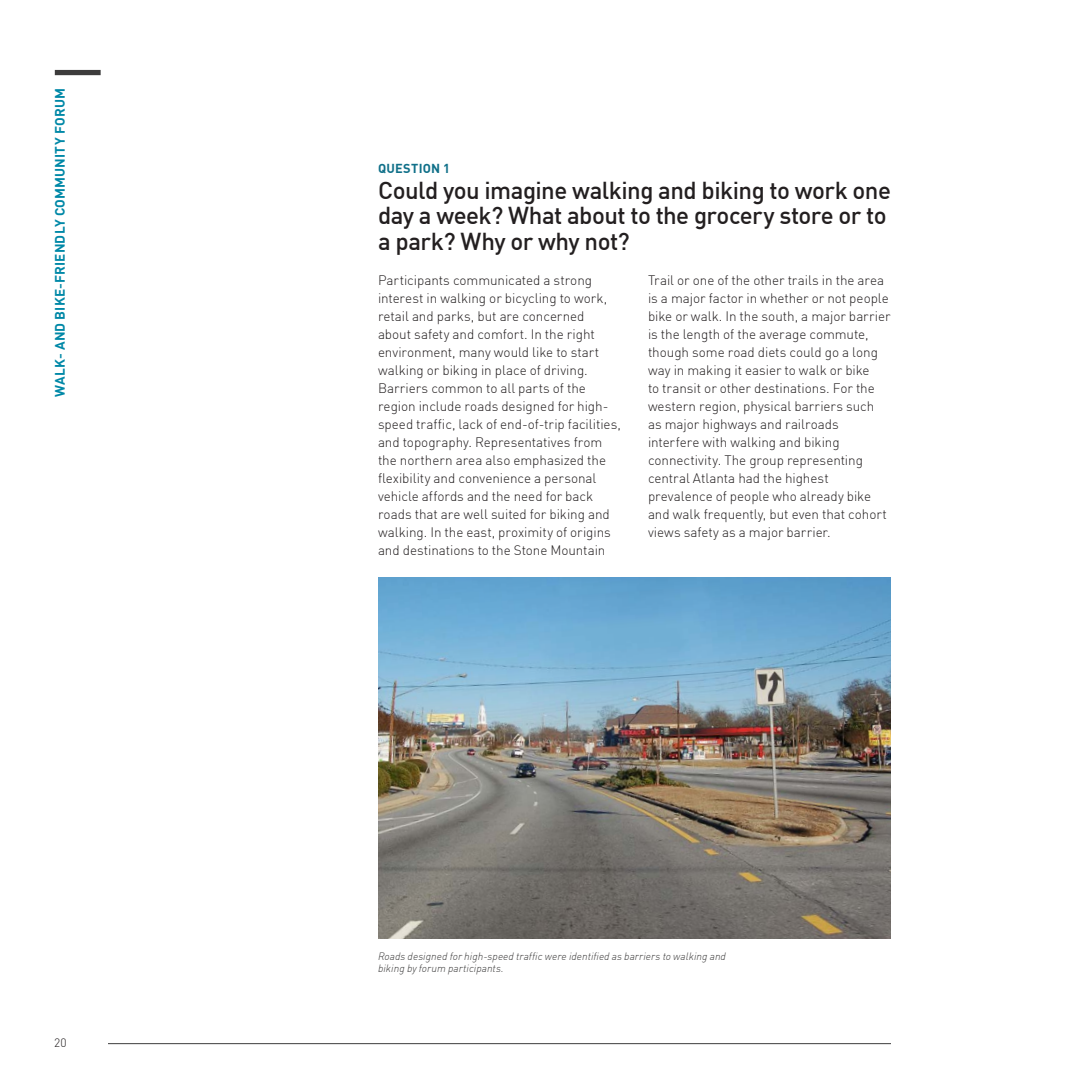
<style>
.page{position:relative;width:1080px;height:1080px;background:#fff}
.page>*{position:absolute;margin:0;border:0;box-sizing:border-box;transform-origin:0 0}
.Question{font:500 24px/25.5px "DIN Offc Pro";letter-spacing:-.025em;color:#231f20}
.Body{font:300 13.5px/18px "DIN Offc Pro";letter-spacing:-.005em;color:#231f20}
.vertical_text_caps{font:700 13.5px "DIN Offc Pro";letter-spacing:.01em;color:#0088a7}
.Question_No{font:700 12.75px "DIN Offc Pro";letter-spacing:.015em;color:#107089}
.t1{font:300 12px "DIN Offc Pro";color:#231f20}
.t2{font:italic 300 10.5px/12px "DIN Offc Pro";letter-spacing:.005em;color:#3d3c3c}
</style>
<div class="page">
<hr style="left:108px;top:1043px;width:783px;height:1px;background:#3d3c3c">
<div style="left:55px;top:70px;width:46px;height:5px;background:#3d3c3c"></div>
<img style="left:378px;top:577px;width:513px;height:361px">
<p class="vertical_text_caps" style="left:49px;top:397px;width:310px;rotate:-90deg">WALK- AND BIKE-FRIENDLY COMMUNITY FORUM</p>
<p class="t1" style="left:54px;top:1033px;width:14px">20</p>
<p class="Question_No" style="left:378px;top:158px;width:74px">QUESTION 1</p>
<p class="Question" style="left:378px;top:174px;width:514px">Could you imagine walking and biking to work one day a week? What about to the grocery store or to a park? Why or why not?</p>
<p class="Body" style="left:378px;top:270px;width:245px">Participants communicated a strong interest in walking or bicycling to work, retail and parks, but are concerned about safety and comfort. In the right environment, many would like to start walking or biking in place of driving.<br>Barriers common to all parts of the region include roads designed for high&shy;speed traffic, lack of end-of-trip facilities, and topography. Representatives from the northern area also emphasized the flexibility and convenience a personal vehicle affords and the need for back roads that are well suited for biking and walking. In the east, proximity of origins and destinations to the Stone Mountain</p>
<p class="Body" style="left:648px;top:270px;width:244px">Trail or one of the other trails in the area is a major factor in whether or not people bike or walk. In the south, a major barrier is the length of the average commute, though some road diets could go a long way in making it easier to walk or bike<br>to transit or other destinations. For the western region, physical barriers such as major highways and railroads interfere with walking and biking connectivity. The group representing central Atlanta had the highest prevalence of people who already bike and walk frequently, but even that cohort views safety as a major barrier.</p>
<p class="t2" style="left:378px;top:949px;width:350px">Roads designed for high-speed traffic were identified as barriers to walking and biking by forum participants.</p>
</div>
